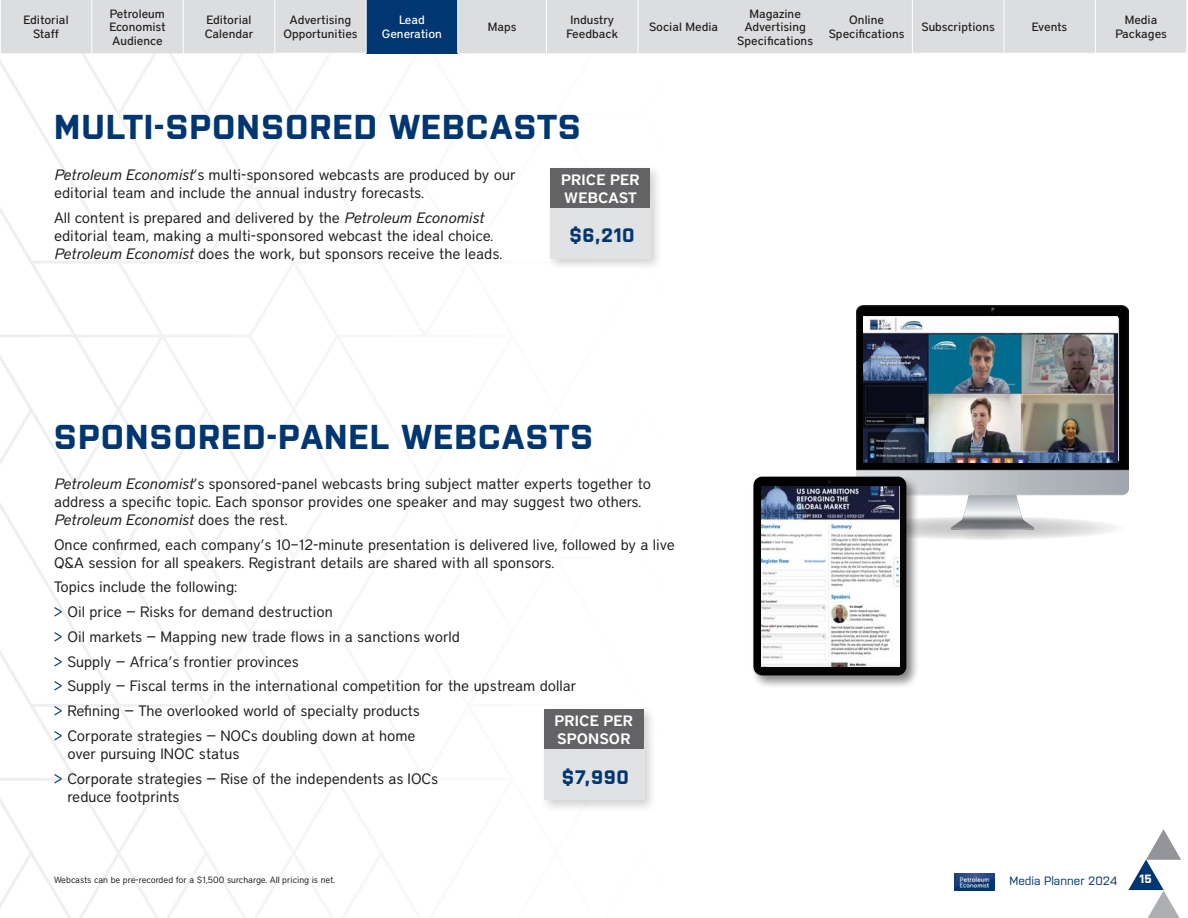
<style>
.page{position:relative;width:1188px;height:918px;background:#fff}
.page>*{position:absolute;margin:0;border:0;box-sizing:border-box;transform-origin:0 0}
.t1{font:700 34.5px "Purista";letter-spacing:.03em;color:#003671}
.t2{font:700 19.5px "Purista";letter-spacing:.03em;color:#003671}
.body_copy{font:15px/18px "District";color:#231f20}
.t3{font:600 15px/18px "District";letter-spacing:.015em;color:#fff}
.t4{font:500 12px/13.5px "District";color:#231f20;text-align:center}
.t5{font:12px "Purista";color:#003671}
.t6{font:500 12px/13.5px "District";color:#fff;text-align:center}
.t7{font:700 12px "Purista";color:#fff}
.t8{font:9px "District";color:#231f20}
.s1{font-style:italic}
.s2{color:#003671}
</style>
<div class="page">
<svg style="left:0;top:53px;width:593px;height:865px"></svg>
<div style="left:1px;top:0;width:1186px;height:53px;background:#dcdddf"></div>
<div style="left:366px;top:0;width:92px;height:53px;background:#003671"></div>
<hr style="left:912px;top:0;width:1px;height:53px;background:#fff">
<hr style="left:1004px;top:0;width:1px;height:53px;background:#fff">
<hr style="left:1095px;top:0;width:1px;height:53px;background:#fff">
<hr style="left:638px;top:0;width:1px;height:53px;background:#fff">
<hr style="left:92px;top:0;width:1px;height:53px;background:#fff">
<hr style="left:183px;top:0;width:1px;height:53px;background:#fff">
<hr style="left:274px;top:0;width:1px;height:53px;background:#fff">
<hr style="left:366px;top:0;width:1px;height:53px;background:#fff">
<hr style="left:275px;top:53px;width:91px;height:1px;background:#fff">
<hr style="left:457px;top:0;width:1px;height:53px;background:#fff">
<hr style="left:546px;top:0;width:1px;height:53px;background:#fff">
<img style="left:856px;top:306px;width:272px;height:210px">
<img style="left:864px;top:316px;width:253px;height:146px">
<svg style="left:849px;top:516px;width:276px;height:24px"></svg>
<div style="left:751px;top:474px;width:168px;height:215px;background:#231f20;opacity:.3"></div>
<img style="left:751px;top:473px;width:160px;height:207px">
<div style="left:758px;top:483px;width:155px;height:197px;background:#231f20;opacity:.3"></div>
<img style="left:761px;top:486px;width:139px;height:180px">
<div style="left:547px;top:164px;width:116px;height:108px;background:#231f20;opacity:.2"></div>
<div style="left:551px;top:198px;width:100px;height:61px;background:#e1e2e4"></div>
<div style="left:551px;top:168px;width:99px;height:39px;background:#636366"></div>
<div style="left:540px;top:706px;width:117px;height:107px;background:#231f20;opacity:.2"></div>
<div style="left:544px;top:740px;width:100px;height:60px;background:#e1e2e4"></div>
<div style="left:544px;top:710px;width:100px;height:39px;background:#636366"></div>
<img style="left:954px;top:873px;width:40px;height:17px">
<svg style="left:1128px;top:829px;width:53px;height:89px"></svg>
<p class="t4" style="left:23px;top:13px;width:47px">Editorial</p>
<p class="t4" style="left:33px;top:27px;width:28px">Staff</p>
<p class="t4" style="left:109px;top:6px;width:58px;text-align:justify">Petroleum Economist Audience</p>
<p class="t4" style="left:205px;top:13px;width:50px;text-align:left">Editorial<br>Calendar</p>
<p class="t4" style="left:283px;top:13px;width:76px">Advertising<br>Opportunities</p>
<p class="t6" style="left:382px;top:13px;width:62px">Lead<br>Generation</p>
<p class="t4" style="left:488px;top:20px;width:30px">Maps</p>
<p class="t4" style="left:567px;top:13px;width:53px">Industry<br>Feedback</p>
<p class="t4" style="left:649px;top:20px;width:71px">Social Media</p>
<p class="t4" style="left:744px;top:6px;width:63px">Magazine<br>Advertising</p>
<p class="t4" style="left:737px;top:33px;width:77px">Specifications</p>
<p class="t4" style="left:829px;top:13px;width:77px">Online<br>Specifications</p>
<p class="t4" style="left:921px;top:20px;width:75px">Subscriptions</p>
<p class="t4" style="left:1032px;top:20px;width:37px">Events</p>
<p class="t4" style="left:1115px;top:13px;width:53px">Media<br>Packages</p>
<p class="t1" style="left:54px;top:107px;width:528px">MULTI-SPONSORED WEBCASTS</p>
<p class="body_copy" style="left:54px;top:166px;width:463px"><span class="s1">Petroleum Economist</span>’s multi-sponsored webcasts are produced by our editorial team and include the annual industry forecasts.</p>
<p class="body_copy" style="left:54px;top:208px;width:450px">All content is prepared and delivered by the <span class="s1">Petroleum Economist </span>editorial team, making a multi-sponsored webcast the ideal choice.<br><span class="s1">Petroleum Economist</span> does the work, but sponsors receive the leads.</p>
<p class="t3" style="left:561px;top:170px;width:80px">PRICE PER<br>WEBCAST</p>
<p class="t2" style="left:569px;top:224px;width:67px">$6,210</p>
<p class="t1" style="left:54px;top:417px;width:541px">SPONSORED-PANEL WEBCASTS</p>
<p class="body_copy" style="left:54px;top:475px;width:599px"><span class="s1">Petroleum Economist</span>’s sponsored-panel webcasts bring subject matter experts together to address a specific topic. Each sponsor provides one speaker and may suggest two others.<br><span class="s1">Petroleum Economist</span> does the rest.</p>
<p class="body_copy" style="left:54px;top:535px;width:622px">Once confirmed, each company’s 10–12-minute presentation is delivered live, followed by a live<br>Q&amp;A session for all speakers. Registrant details are shared with all sponsors.</p>
<p class="body_copy" style="left:54px;top:578px;width:185px">Topics include the following:</p>
<p class="body_copy" style="left:54px;top:603px;width:280px"><span class="s2">&gt;</span> Oil price — Risks for demand destruction</p>
<p class="body_copy" style="left:54px;top:628px;width:408px"><span class="s2">&gt;</span> Oil markets — Mapping new trade flows in a sanctions world</p>
<p class="body_copy" style="left:54px;top:652px;width:246px"><span class="s2">&gt;</span> Supply — Africa’s frontier provinces</p>
<p class="body_copy" style="left:54px;top:677px;width:524px"><span class="s2">&gt;</span> Supply — Fiscal terms in the international competition for the upstream dollar</p>
<p class="body_copy" style="left:54px;top:702px;width:367px"><span class="s2">&gt;</span> Refining — The overlooked world of specialty products</p>
<p class="body_copy" style="left:68px;top:727px;width:350px;text-indent:-14px"><span class="s2">&gt;</span> Corporate strategies — NOCs doubling down at home over pursuing INOC status</p>
<p class="body_copy" style="left:68px;top:769px;width:372px;text-indent:-14px"><span class="s2">&gt;</span> Corporate strategies — Rise of the independents as IOCs reduce footprints</p>
<p class="t3" style="left:555px;top:712px;width:80px">PRICE PER<br>SPONSOR</p>
<p class="t2" style="left:562px;top:766px;width:69px">$7,990</p>
<p class="t8" style="left:54px;top:875px;width:283px">Webcasts can be pre-recorded for a $1,500 surcharge. All pricing is net.</p>
<p class="t5" style="left:1010px;top:874px;width:109px">Media Planner 2024</p>
<p class="t7" style="left:1140px;top:872px;width:14px">15</p>
</div>
